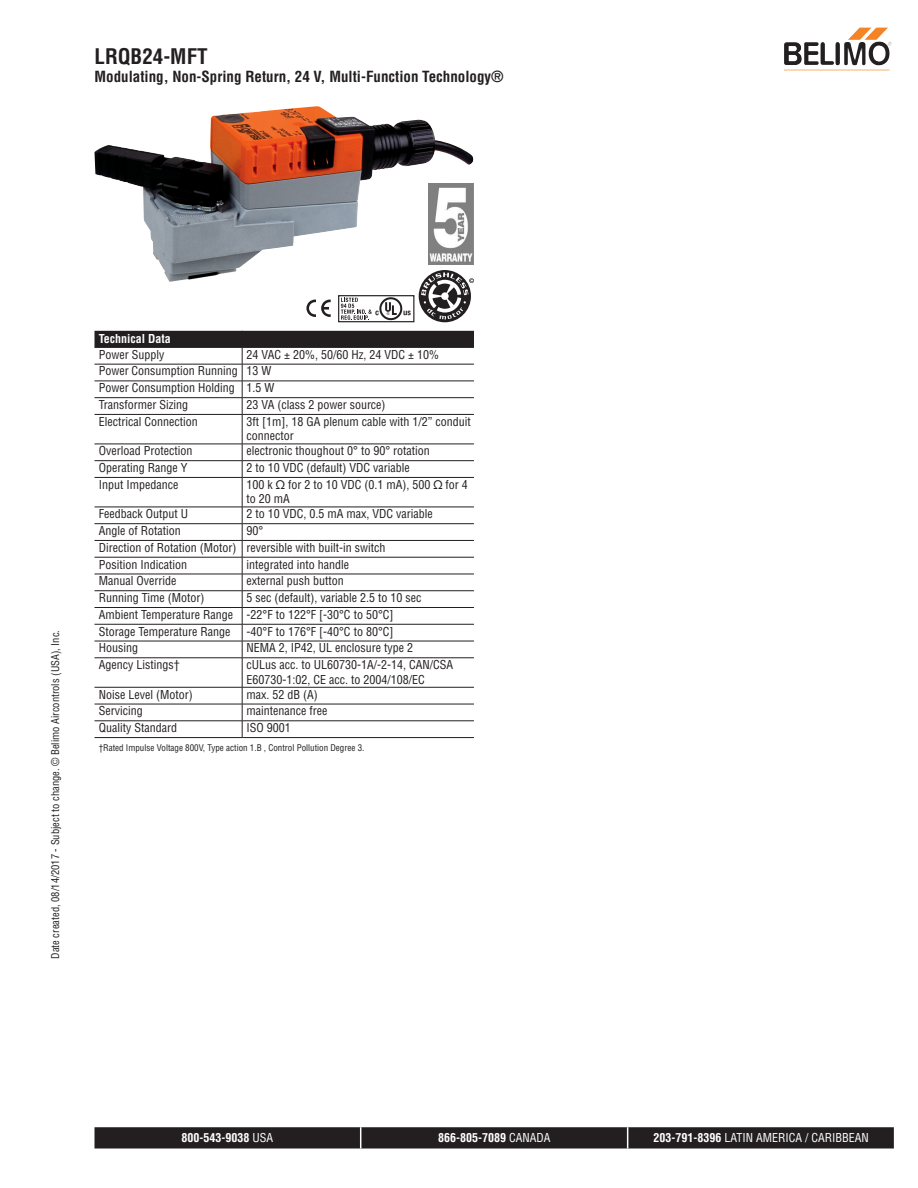
<style>
.page{position:relative;width:918px;height:1188px;background:#fff}
.page>*{position:absolute;margin:0;border:0;box-sizing:border-box;transform-origin:0 0}
.Header_AM{font:700 condensed 21px "Helvetica";color:#231f20}
.Subtext_AM{font:700 condensed 15px "Helvetica";color:#231f20}
.Tabletext_AM{font:condensed 12px/14.4px "Helvetica";color:#231f20}
.Footer_AM_center{font:condensed 12px "Helvetica";color:#fff}
.Footer_AM_center-2{font:700 condensed 12px "Helvetica";color:#fff}
.Tableheader_AM{font:700 condensed 12px "Helvetica";color:#fff}
.t1{font:condensed 10.5px "Helvetica";color:#231f20}
.Tabletext_AM-2{font:condensed 9px "Helvetica";color:#231f20}
.s1{font-family:"Nimbus Sans BEL";font-stretch:normal}
.s2{font-weight:400}
.s3{font-weight:700}
</style>
<div class="page">
<img style="left:94px;top:106px;width:379px;height:176px">
<img style="left:428px;top:183px;width:46px;height:81px">
<div style="left:338px;top:295px;width:76px;height:27px;border:1px solid #231f20"></div>
<svg style="left:341px;top:297px;width:70px;height:23px"></svg>
<svg style="left:306px;top:300px;width:25px;height:17px"></svg>
<svg style="left:419px;top:270px;width:52px;height:52px"></svg>
<svg style="left:421px;top:272px;width:53px;height:47px"></svg>
<svg style="left:94px;top:331px;width:380px;height:406px"></svg>
<hr style="left:94px;top:347px;width:148px;height:1px;background:#231f20">
<hr style="left:242px;top:347px;width:232px;height:1px;background:#231f20">
<hr style="left:94px;top:364px;width:148px;height:1px;background:#231f20">
<hr style="left:242px;top:364px;width:232px;height:1px;background:#231f20">
<hr style="left:94px;top:381px;width:148px;height:1px;background:#231f20">
<hr style="left:242px;top:381px;width:232px;height:1px;background:#231f20">
<hr style="left:94px;top:397px;width:148px;height:1px;background:#231f20">
<hr style="left:242px;top:397px;width:232px;height:1px;background:#231f20">
<hr style="left:94px;top:414px;width:148px;height:1px;background:#231f20">
<hr style="left:242px;top:414px;width:232px;height:1px;background:#231f20">
<hr style="left:94px;top:444px;width:148px;height:1px;background:#231f20">
<hr style="left:242px;top:444px;width:232px;height:1px;background:#231f20">
<hr style="left:94px;top:460px;width:148px;height:1px;background:#231f20">
<hr style="left:242px;top:460px;width:232px;height:1px;background:#231f20">
<hr style="left:94px;top:477px;width:148px;height:1px;background:#231f20">
<hr style="left:242px;top:477px;width:232px;height:1px;background:#231f20">
<hr style="left:94px;top:507px;width:148px;height:1px;background:#231f20">
<hr style="left:242px;top:507px;width:232px;height:1px;background:#231f20">
<hr style="left:94px;top:523px;width:148px;height:1px;background:#231f20">
<hr style="left:242px;top:523px;width:232px;height:1px;background:#231f20">
<hr style="left:94px;top:540px;width:148px;height:1px;background:#231f20">
<hr style="left:242px;top:540px;width:232px;height:1px;background:#231f20">
<hr style="left:94px;top:557px;width:148px;height:1px;background:#231f20">
<hr style="left:242px;top:557px;width:232px;height:1px;background:#231f20">
<hr style="left:94px;top:574px;width:148px;height:1px;background:#231f20">
<hr style="left:242px;top:574px;width:232px;height:1px;background:#231f20">
<hr style="left:94px;top:590px;width:148px;height:1px;background:#231f20">
<hr style="left:242px;top:590px;width:232px;height:1px;background:#231f20">
<hr style="left:94px;top:607px;width:148px;height:1px;background:#231f20">
<hr style="left:242px;top:607px;width:232px;height:1px;background:#231f20">
<hr style="left:94px;top:624px;width:148px;height:1px;background:#231f20">
<hr style="left:242px;top:624px;width:232px;height:1px;background:#231f20">
<hr style="left:94px;top:641px;width:148px;height:1px;background:#231f20">
<hr style="left:242px;top:641px;width:232px;height:1px;background:#231f20">
<hr style="left:94px;top:658px;width:148px;height:1px;background:#231f20">
<hr style="left:242px;top:658px;width:232px;height:1px;background:#231f20">
<hr style="left:94px;top:687px;width:148px;height:1px;background:#231f20">
<hr style="left:242px;top:687px;width:232px;height:1px;background:#231f20">
<hr style="left:94px;top:704px;width:148px;height:1px;background:#231f20">
<hr style="left:242px;top:704px;width:232px;height:1px;background:#231f20">
<hr style="left:94px;top:721px;width:148px;height:1px;background:#231f20">
<hr style="left:242px;top:721px;width:232px;height:1px;background:#231f20">
<hr style="left:94px;top:737px;width:148px;height:1px;background:#231f20">
<hr style="left:242px;top:737px;width:232px;height:1px;background:#231f20">
<img style="left:847px;top:27px;width:41px;height:35px">
<svg style="left:94px;top:1127px;width:800px;height:22px;background:#2a2728"></svg>
<p class="Header_AM" style="left:94px;top:43px;width:115px">LRQB24-MFT</p>
<p class="Subtext_AM" style="left:94px;top:67px;width:411px">Modulating, Non-Spring Return, 24 V, Multi-Function Technology®</p>
<p class="t1" style="left:49px;top:959px;width:330px;rotate:-90deg">Date created, 08/14/2017 - Subject to change. © Belimo Aircontrols (USA), Inc.</p>
<p class="Tableheader_AM" style="left:99px;top:332px;width:74px">Technical Data</p>
<p class="Tabletext_AM" style="left:99px;top:347px;width:67px">Power Supply</p>
<p class="Tabletext_AM" style="left:247px;top:347px;width:194px">24 VAC ± 20%, 50/60 Hz, 24 VDC ± 10%</p>
<p class="Tabletext_AM" style="left:99px;top:364px;width:140px">Power Consumption Running</p>
<p class="Tabletext_AM" style="left:247px;top:364px;width:26px">13 W</p>
<p class="Tabletext_AM" style="left:99px;top:381px;width:137px">Power Consumption Holding</p>
<p class="Tabletext_AM" style="left:247px;top:381px;width:29px">1.5 W</p>
<p class="Tabletext_AM" style="left:99px;top:397px;width:91px">Transformer Sizing</p>
<p class="Tabletext_AM" style="left:247px;top:397px;width:140px">23 VA (class 2 power source)</p>
<p class="Tabletext_AM" style="left:99px;top:414px;width:100px">Electrical Connection</p>
<p class="Tabletext_AM" style="left:247px;top:414px;width:226px">3ft [1m], 18 GA plenum cable with 1/2” conduit connector</p>
<p class="Tabletext_AM" style="left:99px;top:444px;width:95px">Overload Protection</p>
<p class="Tabletext_AM" style="left:247px;top:444px;width:185px">electronic thoughout 0° to 90° rotation</p>
<p class="Tabletext_AM" style="left:99px;top:460px;width:90px">Operating Range Y</p>
<p class="Tabletext_AM" style="left:247px;top:460px;width:165px">2 to 10 VDC (default) VDC variable</p>
<p class="Tabletext_AM" style="left:99px;top:477px;width:81px">Input Impedance</p>
<p class="Tabletext_AM" style="left:247px;top:477px;width:223px">100 k <span class="s1">Ω</span> for 2 to 10 VDC (0.1 mA), 500 <span class="s1">Ω</span> for 4 to 20 mA</p>
<p class="Tabletext_AM" style="left:99px;top:507px;width:91px">Feedback Output U</p>
<p class="Tabletext_AM" style="left:247px;top:507px;width:188px">2 to 10 VDC, 0.5 mA max, VDC variable</p>
<p class="Tabletext_AM" style="left:99px;top:523px;width:83px">Angle of Rotation</p>
<p class="Tabletext_AM" style="left:247px;top:523px;width:18px">90°</p>
<p class="Tabletext_AM" style="left:99px;top:540px;width:139px">Direction of Rotation (Motor)</p>
<p class="Tabletext_AM" style="left:247px;top:540px;width:140px">reversible with built-in switch</p>
<p class="Tabletext_AM" style="left:99px;top:557px;width:90px">Position Indication</p>
<p class="Tabletext_AM" style="left:247px;top:557px;width:104px">integrated into handle</p>
<p class="Tabletext_AM" style="left:99px;top:574px;width:79px">Manual Override</p>
<p class="Tabletext_AM" style="left:247px;top:574px;width:99px">external push button</p>
<p class="Tabletext_AM" style="left:99px;top:590px;width:107px">Running Time (Motor)</p>
<p class="Tabletext_AM" style="left:247px;top:590px;width:176px">5 sec (default), variable 2.5 to 10 sec</p>
<p class="Tabletext_AM" style="left:99px;top:607px;width:136px">Ambient Temperature Range</p>
<p class="Tabletext_AM" style="left:247px;top:607px;width:148px">-22°F to 122°F [-30°C to 50°C]</p>
<p class="Tabletext_AM" style="left:99px;top:624px;width:133px">Storage Temperature Range</p>
<p class="Tabletext_AM" style="left:247px;top:624px;width:148px">-40°F to 176°F [-40°C to 80°C]</p>
<p class="Tabletext_AM" style="left:99px;top:641px;width:41px">Housing</p>
<p class="Tabletext_AM" style="left:247px;top:641px;width:168px">NEMA 2, IP42, UL enclosure type 2</p>
<p class="Tabletext_AM" style="left:99px;top:657px;width:82px">Agency Listings†</p>
<p class="Tabletext_AM" style="left:247px;top:657px;width:208px">cULus acc. to UL60730-1A/-2-14, CAN/CSA<br>E60730-1:02, CE acc. to 2004/108/EC</p>
<p class="Tabletext_AM" style="left:99px;top:687px;width:95px">Noise Level (Motor)</p>
<p class="Tabletext_AM" style="left:247px;top:687px;width:73px">max. 52 dB (A)</p>
<p class="Tabletext_AM" style="left:99px;top:704px;width:46px">Servicing</p>
<p class="Tabletext_AM" style="left:247px;top:704px;width:82px">maintenance free</p>
<p class="Tabletext_AM" style="left:99px;top:720px;width:80px">Quality Standard</p>
<p class="Tabletext_AM" style="left:247px;top:720px;width:46px">ISO 9001</p>
<p class="Tabletext_AM-2" style="left:99px;top:742px;width:267px">†Rated Impulse Voltage 800V, Type action 1.B , Control Pollution Degree 3.</p>
<p class="Footer_AM_center-2" style="left:181px;top:1130px;width:93px">800-543-9038 <span class="s2">USA</span></p>
<p class="Footer_AM_center-2" style="left:438px;top:1130px;width:114px">866-805-7089 <span class="s2">CANADA</span></p>
<p class="Footer_AM_center" style="left:653px;top:1130px;width:217px"><span class="s3">203-791-8396</span> LATIN AMERICA / CARIBBEAN</p>
</div>
